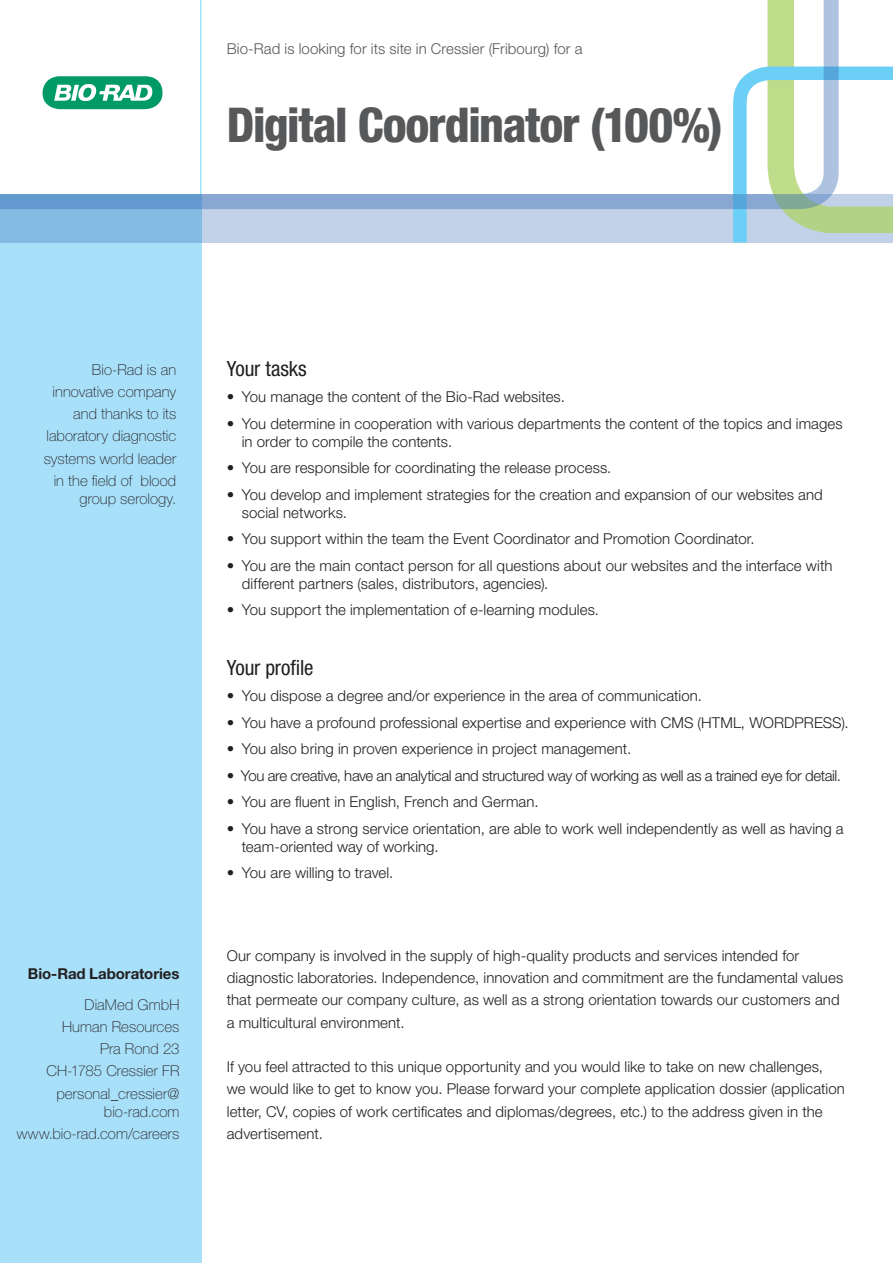
<style>
.page{position:relative;width:893px;height:1263px;background:#fff}
.page>*{position:absolute;margin:0;border:0;box-sizing:border-box;transform-origin:0 0}
.t1{font:800 condensed 48px "Helvetica Neue LT Std";letter-spacing:-.025em;color:#57585a}
.t2{font:condensed 21px "Helvetica Neue LT Std";letter-spacing:-.01em;color:#231f20}
.t3{font:300 15px/22.2px "Helvetica Neue LT Std";letter-spacing:.005em;color:#231f20}
.t4{font:100 15px/22.2px "Helvetica Neue LT Std";letter-spacing:.005em;color:#231f20;text-align:right}
.t5{font:300 15px "Helvetica Neue LT Std";letter-spacing:-.025em;color:#231f20}
.t6{font:300 15px "Helvetica Neue LT Std";letter-spacing:.005em;color:#57585a}
.t7{font:700 15px "Helvetica Neue LT Std";letter-spacing:-.005em;color:#231f20}
</style>
<div class="page">
<div style="left:0;top:194px;width:201px;height:1069px;background:#a8dff9"></div>
<svg style="left:0;top:211px;width:726px;height:31px;fill:#c1d1e8"></svg>
<svg style="left:726px;top:66px;width:167px;height:177px"></svg>
<svg style="left:0;top:0;width:840px;height:211px"></svg>
<hr style="left:200px;top:0;width:1px;height:194px;background:#38c6f4">
<p class="t6" style="left:227px;top:40px;width:357px">Bio-Rad is looking for its site in Cressier (Fribourg) for a</p>
<h1 class="t1" style="left:227px;top:96px;width:498px">Digital Coordinator (100%)</h1>
<p class="t4" style="left:44px;top:358px;width:134px">Bio-Rad is an innovative company and thanks to its laboratory diagnostic systems world leader in the field of blood</p>
<p class="t4" style="left:79px;top:487px;width:98px">group serology.</p>
<p class="t7" style="left:28px;top:964px;width:153px">Bio-Rad Laboratories</p>
<p class="t4" style="left:46px;top:993px;width:135px">DiaMed GmbH<br>Human Resources<br>Pra Rond 23<br>CH-1785 Cressier FR personal_cressier@</p>
<p class="t4" style="left:17px;top:1100px;width:164px">bio-rad.com www.bio-rad.com/careers</p>
<h2 class="t2" style="left:227px;top:356px;width:81px">Your tasks</h2>
<p class="t3" style="left:227px;top:385px;width:340px">• You manage the content of the Bio-Rad websites.</p>
<p class="t3" style="left:242px;top:414px;width:602px;line-height:18px;text-indent:-15px">• You determine in cooperation with various departments the content of the topics and images in order to compile the contents.</p>
<p class="t3" style="left:227px;top:456px;width:386px">• You are responsible for coordinating the release process.</p>
<p class="t3" style="left:242px;top:485px;width:583px;line-height:18px;text-indent:-15px">• You develop and implement strategies for the creation and expansion of our websites and social networks.</p>
<p class="t3" style="left:227px;top:527px;width:529px">• You support within the team the Event Coordinator and Promotion Coordinator.</p>
<p class="t3" style="left:242px;top:556px;width:592px;line-height:18px;text-indent:-15px">• You are the main contact person for all questions about our websites and the interface with different partners (sales, distributors, agencies).</p>
<p class="t3" style="left:227px;top:598px;width:374px">• You support the implementation of e-learning modules.</p>
<h2 class="t2" style="left:227px;top:655px;width:88px">Your profile</h2>
<p class="t3" style="left:227px;top:684px;width:477px">• You dispose a degree and/or experience in the area of communication.</p>
<p class="t3" style="left:227px;top:711px;width:623px">• You have a profound professional expertise and experience with CMS (HTML, WORDPRESS).</p>
<p class="t3" style="left:227px;top:737px;width:406px">• You also bring in proven experience in project management.</p>
<p class="t5" style="left:227px;top:766px;width:616px">• You are creative, have an analytical and structured way of working as well as a trained eye for detail.</p>
<p class="t3" style="left:227px;top:790px;width:313px">• You are fluent in English, French and German.</p>
<p class="t3" style="left:242px;top:819px;width:603px;line-height:18px;text-indent:-15px">• You have a strong service orientation, are able to work well independently as well as having a team-oriented way of working.</p>
<p class="t3" style="left:227px;top:861px;width:168px">• You are willing to travel.</p>
<p class="t3" style="left:227px;top:944px;width:618px">Our company is involved in the supply of high-quality products and services intended for diagnostic laboratories. Independence, innovation and commitment are the fundamental values that permeate our company culture, as well as a strong orientation towards our customers and a multicultural environment.</p>
<p class="t3" style="left:227px;top:1055px;width:619px">If you feel attracted to this unique opportunity and you would like to take on new challenges, we would like to get to know you. Please forward your complete application dossier (application letter, CV, copies of work certificates and diplomas/degrees, etc.) to the address given in the advertisement.</p>
</div>
